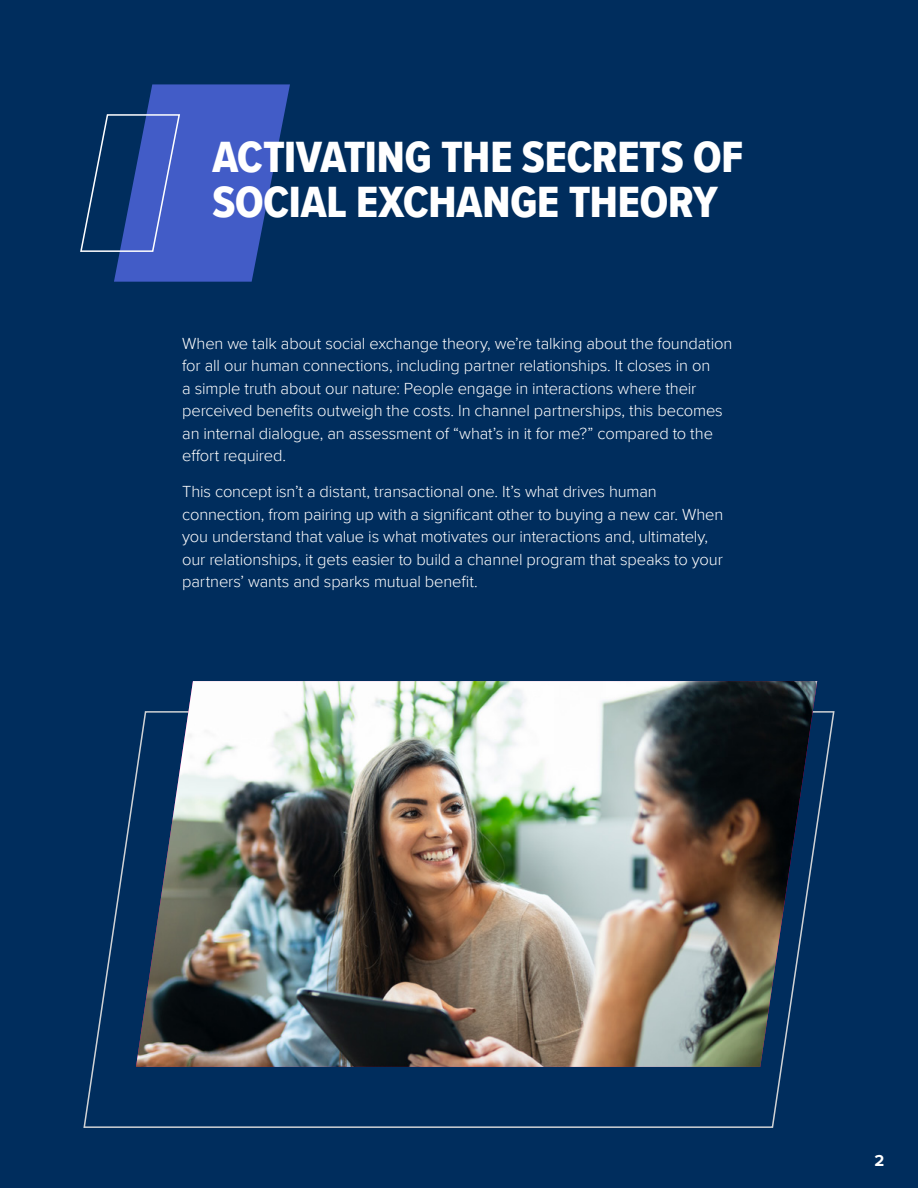
<style>
.page{position:relative;width:918px;height:1188px;background:#002d5d}
.page>*{position:absolute;margin:0;border:0;box-sizing:border-box;transform-origin:0 0}
.t1{font:45px/45px "Proxima Nova Cond Extrabld";letter-spacing:-.005em;color:#fff}
.t2{font:300 16.5px/22.5px "Proxima Nova";letter-spacing:-.01em;color:#fff}
.t3{font:700 16.5px "Proxima Nova";color:#fff}
</style>
<div class="page">
<svg style="left:80px;top:84px;width:210px;height:198px"></svg>
<svg style="left:83px;top:711px;width:752px;height:417px"></svg>
<img style="left:136px;top:681px;width:681px;height:386px">
<h1 class="t1" style="left:212px;top:134px;width:533px">ACTIVATING THE SECRETS OF<br>SOCIAL EXCHANGE THEORY</h1>
<p class="t2" style="left:182px;top:331px;width:552px">When we talk about social exchange theory, we’re talking about the foundation for all our human connections, including partner relationships. It closes in on<br>a simple truth about our nature: People engage in interactions where their perceived benefits outweigh the costs. In channel partnerships, this becomes an internal dialogue, an assessment of “what’s in it for me?” compared to the effort required.</p>
<p class="t2" style="left:182px;top:480px;width:543px">This concept isn’t a distant, transactional one. It’s what drives human connection, from pairing up with a significant other to buying a new car. When you understand that value is what motivates our interactions and, ultimately, our relationships, it gets easier to build a channel program that speaks to your partners’ wants and sparks mutual benefit.</p>
<p class="t3" style="left:874px;top:1151px;width:11px">2</p>
</div>
